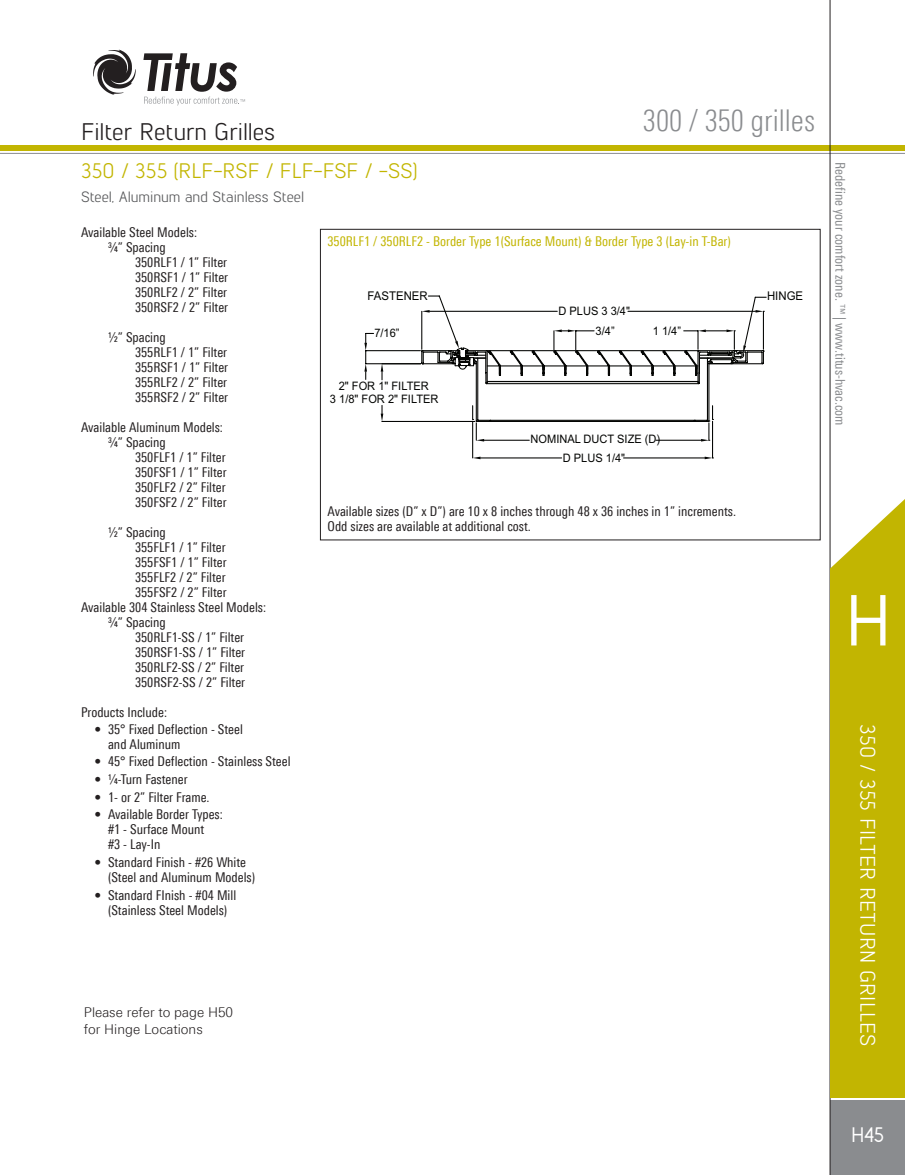
<style>
.page{position:relative;width:905px;height:1175px;background:#fff}
.page>*{position:absolute;margin:0;border:0;box-sizing:border-box;transform-origin:0 0}
.t1{font:500 72px "Lintel";color:#fff}
.t2{font:300 condensed 30px "LT Univers";color:#8a8c8f}
.catalog_title_-_1{font:24px "Lintel";color:#231f20}
.catalog_title_-_prod{font:21px "Lintel";color:#c2b501}
.catalog_model_-_righ{font:21px "Lintel";letter-spacing:.01em;color:#fff}
.t3{font:500 21px "Lintel";color:#fff}
.catalog_-_overview_s{font:15px "Lintel";color:#57585a}
.Paragraph{font:condensed 13.5px "LT Univers";color:#231f20}
.Paragraph_Bold{font:condensed 13.5px/15px "LT Univers";color:#231f20}
.Paragraph_Bold-2{font:condensed 13.5px "LT Univers";color:#c2b501}
.t4{font:condensed 13.5px "LT Univers";color:#8a8c8f}
.figure_text_2017{font:300 13.5px/16.2px "LT Univers Basic";color:#231f20}
.t5{font:12px "Arial";color:#040503;scale:.95 1}
.t6{font:11.7px/13.4px "Arial";color:#040503;text-align:center;scale:.95 1}
</style>
<div class="page">
<svg style="left:93px;top:50px;width:43px;height:45px"></svg>
<svg style="left:143px;top:53px;width:102px;height:52px"></svg>
<hr style="left:0;top:153px;width:904px;height:1px;background:#8a8c8f">
<div style="left:0;top:146px;width:904px;height:5px;background:#c2b501"></div>
<div style="left:830px;top:1100px;width:74px;height:74px;background:#8a8c8f"></div>
<hr style="left:829px;top:0;width:1px;height:1174px;background:#231f20">
<div style="left:830px;top:568px;width:74px;height:529px;background:#c2b501"></div>
<svg style="left:830px;top:492px;width:74px;height:76px"></svg>
<div style="left:320px;top:229px;width:500px;height:311px;border:1px solid #231f20"></div>
<hr style="left:328px;top:255px;width:1px;height:248px;background:#040503">
<hr style="left:328px;top:255px;width:479px;height:1px;background:#040503">
<hr style="left:904px;top:255px;width:1px;height:248px;background:#040503">
<hr style="left:328px;top:937px;width:479px;height:1px;background:#040503">
<svg style="left:344px;top:255px;width:463px;height:205px"></svg>
<p class="catalog_title_-_1" style="left:81px;top:115px;width:195px">Filter Return Grilles</p>
<p class="catalog_title_-_prod" style="left:81px;top:156px;width:337px">350 / 355 (RLF-RSF / FLF-FSF / -SS)</p>
<h2 class="t2" style="left:643px;top:103px;width:174px">300 / 350 grilles</h2>
<p class="catalog_-_overview_s" style="left:81px;top:187px;width:224px">Steel, Aluminum and Stainless Steel</p>
<p class="Paragraph" style="left:81px;top:224px;width:118px">Available Steel Models:</p>
<p class="Paragraph" style="left:108px;top:239px;width:59px">¾” Spacing</p>
<p class="Paragraph" style="left:135px;top:254px;width:94px">350RLF1 / 1” Filter</p>
<p class="Paragraph" style="left:135px;top:269px;width:95px">350RSF1 / 1” Filter</p>
<p class="Paragraph" style="left:135px;top:284px;width:94px">350RLF2 / 2” Filter</p>
<p class="Paragraph" style="left:135px;top:299px;width:95px">350RSF2 / 2” Filter</p>
<p class="Paragraph" style="left:108px;top:329px;width:59px">½” Spacing</p>
<p class="Paragraph" style="left:135px;top:344px;width:94px">355RLF1 / 1” Filter</p>
<p class="Paragraph" style="left:135px;top:359px;width:95px">355RSF1 / 1” Filter</p>
<p class="Paragraph" style="left:135px;top:374px;width:94px">355RLF2 / 2” Filter</p>
<p class="Paragraph" style="left:135px;top:389px;width:95px">355RSF2 / 2” Filter</p>
<p class="Paragraph" style="left:81px;top:419px;width:143px">Available Aluminum Models:</p>
<p class="Paragraph" style="left:108px;top:434px;width:59px">¾” Spacing</p>
<p class="Paragraph" style="left:135px;top:449px;width:92px">350FLF1 / 1” Filter</p>
<p class="Paragraph" style="left:135px;top:464px;width:93px">350FSF1 / 1” Filter</p>
<p class="Paragraph" style="left:135px;top:479px;width:92px">350FLF2 / 2” Filter</p>
<p class="Paragraph" style="left:135px;top:494px;width:93px">350FSF2 / 2” Filter</p>
<p class="Paragraph" style="left:108px;top:524px;width:59px">½” Spacing</p>
<p class="Paragraph" style="left:135px;top:539px;width:92px">355FLF1 / 1” Filter</p>
<p class="Paragraph" style="left:135px;top:554px;width:93px">355FSF1 / 1” Filter</p>
<p class="Paragraph" style="left:135px;top:569px;width:92px">355FLF2 / 2” Filter</p>
<p class="Paragraph" style="left:135px;top:584px;width:93px">355FSF2 / 2” Filter</p>
<p class="Paragraph" style="left:81px;top:599px;width:187px">Available 304 Stainless Steel Models:</p>
<p class="Paragraph" style="left:108px;top:614px;width:59px">¾” Spacing</p>
<p class="Paragraph" style="left:135px;top:629px;width:111px">350RLF1-SS / 1” Filter</p>
<p class="Paragraph" style="left:135px;top:644px;width:112px">350RSF1-SS / 1” Filter</p>
<p class="Paragraph" style="left:135px;top:659px;width:111px">350RLF2-SS / 2” Filter</p>
<p class="Paragraph" style="left:135px;top:674px;width:112px">350RSF2-SS / 2” Filter</p>
<p class="Paragraph" style="left:81px;top:704px;width:87px">Products Include:</p>
<p class="Paragraph_Bold" style="left:108px;top:721px;width:136px;text-indent:-14px">• 35° Fixed Deflection - Steel and Aluminum</p>
<p class="Paragraph_Bold" style="left:94px;top:754px;width:197px">• 45° Fixed Deflection - Stainless Steel</p>
<p class="Paragraph_Bold" style="left:94px;top:771px;width:95px">• ¼-Turn Fastener</p>
<p class="Paragraph_Bold" style="left:94px;top:789px;width:117px">• 1- or 2” Filter Frame.</p>
<p class="Paragraph_Bold" style="left:108px;top:807px;width:116px;text-indent:-14px">• Available Border Types: #1 - Surface Mount<br>#3 - Lay-In</p>
<p class="Paragraph_Bold" style="left:108px;top:854px;width:149px;text-indent:-14px">• Standard Finish - #26 White (Steel and Aluminum Models)</p>
<p class="Paragraph_Bold" style="left:94px;top:887px;width:143px;text-align:center">• Standard FInish - #04 Mill (Stainless Steel Models)</p>
<p class="Paragraph_Bold-2" style="left:327px;top:234px;width:405px">350RLF1 / 350RLF2 - Border Type 1(Surface Mount) &amp; Border Type 3 (Lay-in T-Bar)</p>
<p class="t5" style="left:367px;top:288px;width:65px">FASTENER</p>
<p class="t5" style="left:767px;top:288px;width:39px">HINGE</p>
<p class="t6" style="left:374px;top:327px;width:28px">7/16”</p>
<p class="t6" style="left:330px;top:379px;width:116px">2" FOR 1" FILTER<br>3 1/8" FOR 2" FILTER</p>
<p class="t6" style="left:558px;top:304px;width:77px">D PLUS 3 3/4"</p>
<p class="t6" style="left:595px;top:324px;width:22px">3/4”</p>
<p class="t6" style="left:653px;top:324px;width:31px">1 1/4”</p>
<p class="t6" style="left:530px;top:432px;width:138px">NOMINAL DUCT SIZE (D)</p>
<p class="t6" style="left:563px;top:451px;width:67px">D PLUS 1/4"</p>
<p class="Paragraph_Bold" style="left:327px;top:504px;width:410px">Available sizes (D” x D”) are 10 x 8 inches through 48 x 36 inches in 1” increments.</p>
<p class="Paragraph_Bold" style="left:327px;top:519px;width:205px">Odd sizes are available at additional cost.</p>
<p class="figure_text_2017" style="left:84px;top:1004px;width:151px">Please refer to page H50 for Hinge Locations</p>
<p class="t4" style="left:848px;top:162px;width:265px;rotate:90deg">Redefine your comfort zone. ™ | www.titus-hvac.com</p>
<h1 class="t1" style="left:847px;top:573px;width:43px">H</h1>
<p class="catalog_model_-_righ" style="left:882px;top:724px;width:324px;rotate:90deg">350 / 355 FILTER RETURN GRILLES</p>
<h3 class="t3" style="left:851px;top:1121px;width:34px">H45</h3>
</div>
